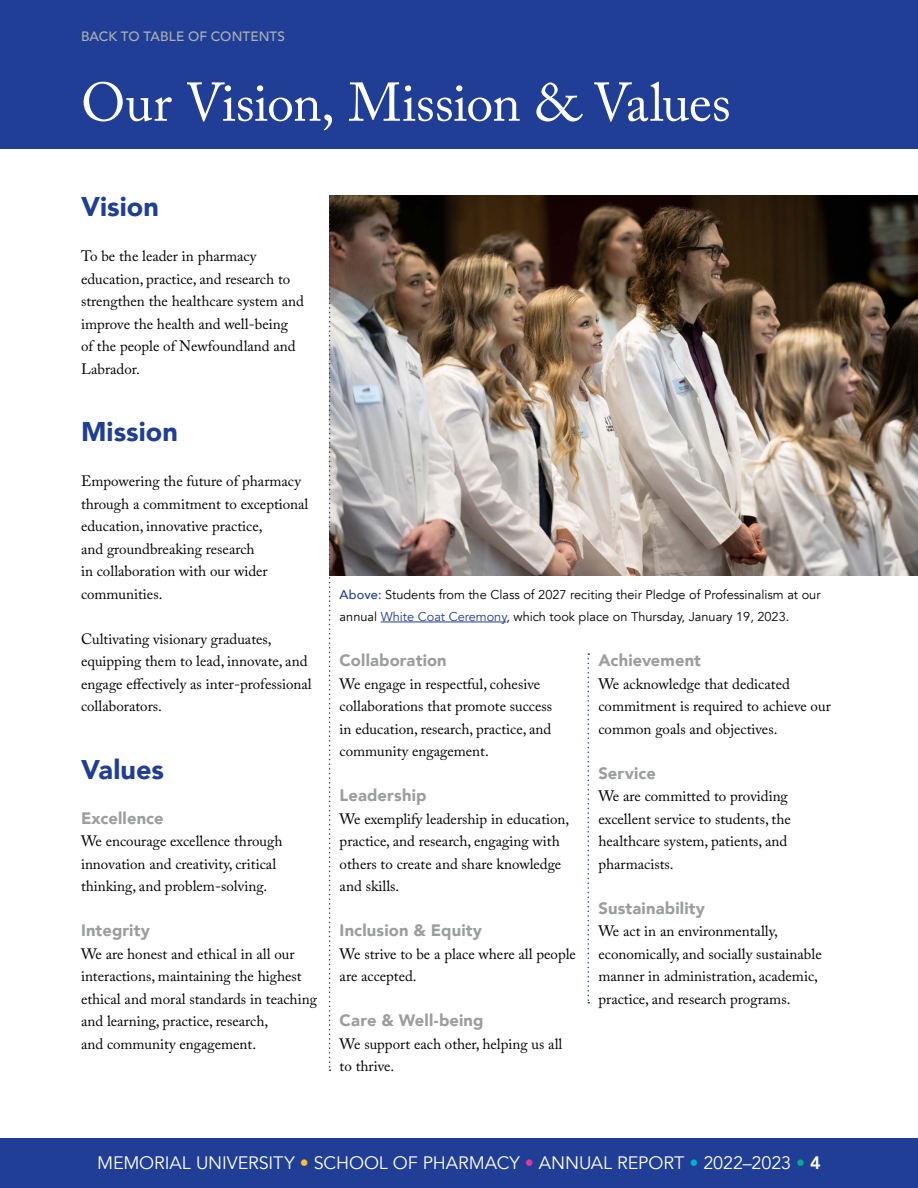
<style>
.page{position:relative;width:918px;height:1188px;background:#fff}
.page>*{position:absolute;margin:0;border:0;box-sizing:border-box;transform-origin:0 0}
.t1{font:54px "Adobe Caslon Pro";letter-spacing:-.015em;color:#fff}
.t2{font:900 27px "Avenir";letter-spacing:.005em;color:#203e96}
.t3{font:18px "Avenir";letter-spacing:-.005em;color:#fff}
.t4{font:900 16.5px "Avenir";letter-spacing:.01em;color:#9a9e9e}
.t5{font:15px/22.5px "Adobe Caslon Pro";color:#000}
.t6{font:500 13.5px "Avenir";letter-spacing:.01em;color:#afb1b1}
.t7{font:12.75px/22.5px "Avenir";color:#000}
.s1{font-weight:500;color:#203e96}
.s2{color:#203e96}
.s3{color:#fec225}
.s4{color:#e23694}
.s5{color:#00b2cf}
.s6{color:#00ac92}
.s7{font-weight:800}
</style>
<div class="page">
<div style="left:0;top:1138px;width:918px;height:50px;background:#203e96"></div>
<div style="left:0;top:0;width:918px;height:148px;background:#203e96"></div>
<img style="left:331px;top:195px;width:587px;height:381px">
<svg style="left:588px;top:653px;width:1px;height:351px"></svg>
<hr style="left:381px;top:622px;width:125px;height:1px;background:#203e96">
<svg style="left:329px;top:195px;width:2px;height:876px"></svg>
<p class="t6" style="left:81px;top:24px;width:206px">BACK TO TABLE OF CONTENTS</p>
<h1 class="t1" style="left:81px;top:70px;width:651px">Our Vision, Mission &amp; Values</h1>
<h2 class="t2" style="left:81px;top:183px;width:80px">Vision</h2>
<p class="t5" style="left:81px;top:245px;width:224px">To be the leader in pharmacy education, practice, and research to strengthen the healthcare system and improve the health and well-being<br>of the people of Newfoundland and<br>Labrador.</p>
<h2 class="t2" style="left:81px;top:408px;width:99px">Mission</h2>
<p class="t5" style="left:81px;top:470px;width:229px">Empowering the future of pharmacy through a commitment to exceptional education, innovative practice,<br>and groundbreaking research<br>in collaboration with our wider communities.</p>
<p class="t5" style="left:81px;top:627px;width:232px">Cultivating visionary graduates, equipping them to lead, innovate, and engage effectively as inter-professional collaborators.</p>
<h2 class="t2" style="left:81px;top:746px;width:85px">Values</h2>
<p class="t4" style="left:81px;top:804px;width:84px">Excellence</p>
<p class="t5" style="left:81px;top:830px;width:203px">We encourage excellence through innovation and creativity, critical thinking, and problem-solving.</p>
<p class="t4" style="left:81px;top:916px;width:71px">Integrity</p>
<p class="t5" style="left:81px;top:942px;width:237px">We are honest and ethical in all our interactions, maintaining the highest ethical and moral standards in teaching and learning, practice, research,<br>and community engagement.</p>
<p class="t7" style="left:340px;top:583px;width:482px"><span class="s1">Above:</span> Students from the Class of 2027 reciting their Pledge of Professinalism at our annual <span class="s2">White Coat Ceremony</span>, which took place on Thursday, January 19, 2023.</p>
<p class="t4" style="left:340px;top:646px;width:109px">Collaboration</p>
<p class="t5" style="left:340px;top:672px;width:214px">We engage in respectful, cohesive collaborations that promote success in education, research, practice, and community engagement.</p>
<p class="t4" style="left:340px;top:781px;width:88px">Leadership</p>
<p class="t5" style="left:340px;top:807px;width:231px">We exemplify leadership in education, practice, and research, engaging with others to create and share knowledge and skills.</p>
<p class="t4" style="left:340px;top:916px;width:144px">Inclusion &amp; Equity</p>
<p class="t5" style="left:340px;top:942px;width:238px">We strive to be a place where all people are accepted.</p>
<p class="t4" style="left:340px;top:1006px;width:145px">Care &amp; Well-being</p>
<p class="t5" style="left:340px;top:1032px;width:224px">We support each other, helping us all to thrive.</p>
<p class="t4" style="left:598px;top:646px;width:104px">Achievement</p>
<p class="t5" style="left:598px;top:672px;width:234px">We acknowledge that dedicated commitment is required to achieve our common goals and objectives.</p>
<p class="t4" style="left:598px;top:759px;width:59px">Service</p>
<p class="t5" style="left:598px;top:785px;width:194px">We are committed to providing excellent service to students, the healthcare system, patients, and pharmacists.</p>
<p class="t4" style="left:598px;top:894px;width:108px">Sustainability</p>
<p class="t5" style="left:598px;top:920px;width:225px">We act in an environmentally, economically, and socially sustainable manner in administration, academic, practice, and research programs.</p>
<p class="t3" style="left:97px;top:1152px;width:725px">MEMORIAL UNIVERSITY <span class="s3">•</span> SCHOOL OF PHARMACY <span class="s4">•</span> ANNUAL REPORT <span class="s5">•</span> 2022–2023 <span class="s6">•</span> <span class="s7">4</span></p>
</div>
